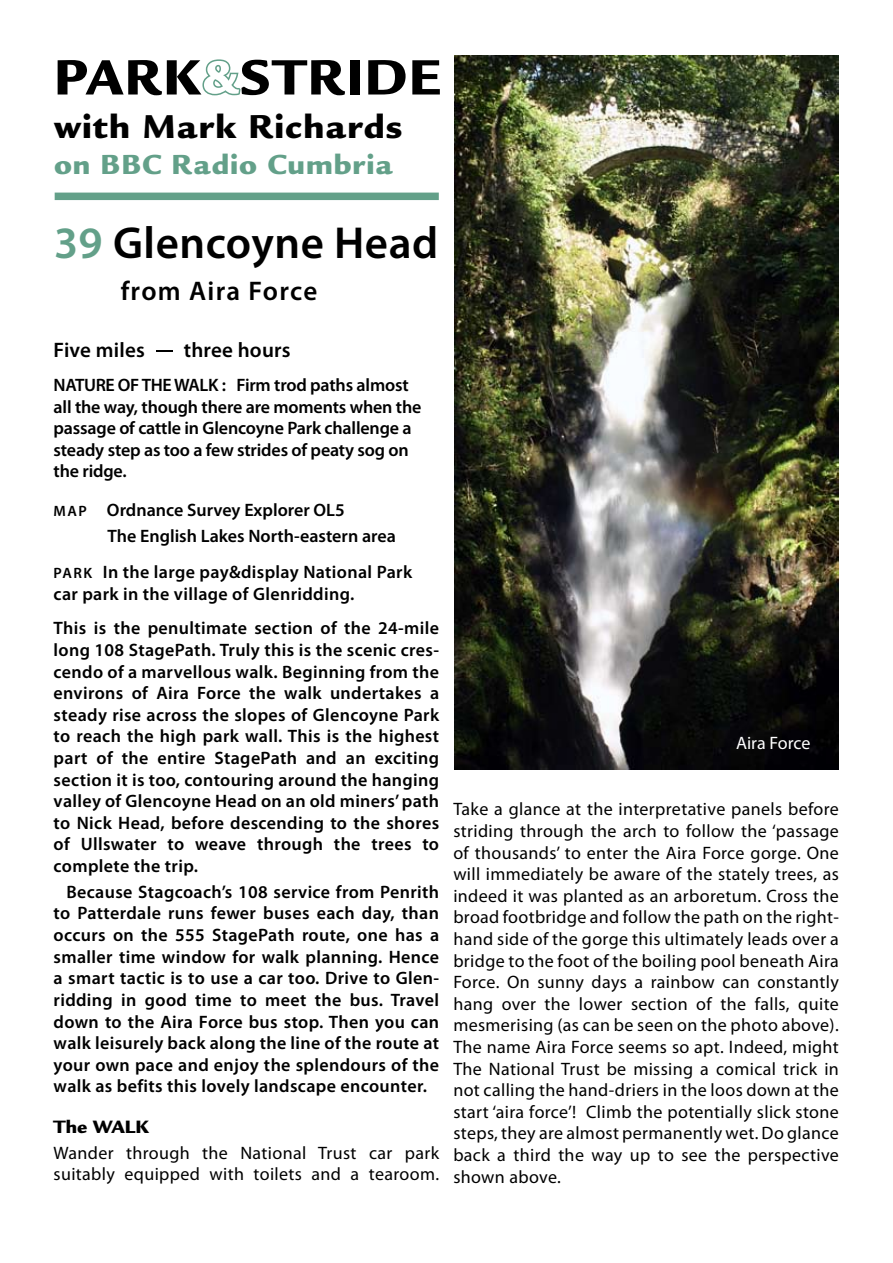
<style>
.page{position:relative;width:893px;height:1263px;background:#fff}
.page>*{position:absolute;margin:0;border:0;box-sizing:border-box;transform-origin:0 0}
.t1{font:900 54px "Legacy Sans";letter-spacing:.025em;color:#000}
.t2{font:600 45px "Myriad Pro";letter-spacing:.01em;color:#000}
.t3{font:900 36px "Legacy Sans";letter-spacing:.03em;color:#000}
.t4{font:900 30px "Legacy Sans";letter-spacing:.03em;color:#63a089}
.t5{font:600 27px "Myriad Pro";letter-spacing:.045em;color:#000}
.t6{font:600 21px "Myriad Pro";letter-spacing:.01em;color:#000}
.t7{font:900 19.5px "Legacy Sans";color:#000}
.t8{font:600 18px/21.6px "Myriad Pro";color:#000}
.t9{font:18px/21.6px "Myriad Pro";letter-spacing:.02em;color:#000}
.t10{font:600 18px/21.6px "Myriad Pro";letter-spacing:.02em;color:#000}
.t11{font:18px "Myriad Pro";letter-spacing:-.005em;color:#fff}
.s1{font-size:52.5px;color:#fff}
.s2{color:#63a089}
.s3{font-size:15px}
</style>
<div class="page">
<svg style="left:202px;top:59px;width:39px;height:37px"></svg>
<div style="left:55px;top:193px;width:384px;height:7px;background:#63a089"></div>
<img style="left:454px;top:56px;width:385px;height:713px">
<h1 class="t1" style="left:54px;top:45px;width:389px">PARK<span class="s1">&amp;</span>STRIDE</h1>
<h3 class="t3" style="left:54px;top:105px;width:350px">with Mark Richards</h3>
<h3 class="t4" style="left:54px;top:146px;width:340px">on BBC Radio Cumbria</h3>
<h2 class="t2" style="left:54px;top:214px;width:386px"><span class="s2">39</span> Glencoyne Head</h2>
<h3 class="t5" style="left:121px;top:274px;width:198px">from Aira Force</h3>
<p class="t6" style="left:54px;top:336px;width:238px">Five miles - three hours</p>
<p class="t8" style="left:54px;top:374px;width:369px">NATURE OF THE WALK : Firm trod paths almost all the way, though there are moments when the passage of cattle in Glencoyne Park challenge a steady step as too a few strides of peaty sog on the ridge.</p>
<p class="t8" style="left:108px;top:497px;width:290px;line-height:25.8px;text-indent:-54px"><span class="s3">MAP</span> Ordnance Survey Explorer OL5<br>The English Lakes North-eastern area</p>
<p class="t10" style="left:54px;top:561px;width:360px"><span class="s3">PARK</span> In the large pay&amp;display National Park car park in the village of Glenridding.</p>
<p class="t8" style="left:54px;top:617px;width:387px;text-align:justify">This is the penultimate section of the 24-mile long 108 StagePath. Truly this is the scenic cres&shy;cendo of a marvellous walk. Beginning from the environs of Aira Force the walk undertakes a steady rise across the slopes of Glencoyne Park to reach the high park wall. This is the highest part of the entire StagePath and an exciting section it is too, contouring around the hanging valley of Glencoyne Head on an old miners’ path to Nick Head, before descending to the shores of Ullswater to weave through the trees to complete the trip.</p>
<p class="t8" style="left:54px;top:880px;width:387px;text-align:justify;text-indent:13px">Because Stagcoach’s 108 service from Penrith to Patterdale runs fewer buses each day, than occurs on the 555 StagePath route, one has a smaller time window for walk planning. Hence a smart tactic is to use a car too. Drive to Glen&shy;ridding in good time to meet the bus. Travel down to the Aira Force bus stop. Then you can walk leisurely back along the line of the route at your own pace and enjoy the splendours of the walk as befits this lovely landscape encounter.</p>
<p class="t7" style="left:54px;top:1115px;width:97px">The WALK</p>
<p class="t9" style="left:54px;top:1141px;width:387px">Wander through the National Trust car park suitably equipped with toilets and a tearoom.</p>
<p class="t11" style="left:736px;top:732px;width:76px">Aira Force</p>
<p class="t9" style="left:453px;top:798px;width:387px;text-align:justify">Take a glance at the interpretative panels before striding through the arch to follow the ‘passage of thousands’ to enter the Aira Force gorge. One will immediately be aware of the stately trees, as indeed it was planted as an arboretum. Cross the broad footbridge and follow the path on the right&shy;hand side of the gorge this ultimately leads over a bridge to the foot of the boiling pool beneath Aira Force. On sunny days a rainbow can constantly hang over the lower section of the falls, quite mesmerising (as can be seen on the photo above).<br>The name Aira Force seems so apt. Indeed, might The National Trust be missing a comical trick in not calling the hand-driers in the loos down at the start ‘aira force’! Climb the potentially slick stone steps, they are almost permanently wet. Do glance back a third the way up to see the perspective shown above.</p>
</div>
